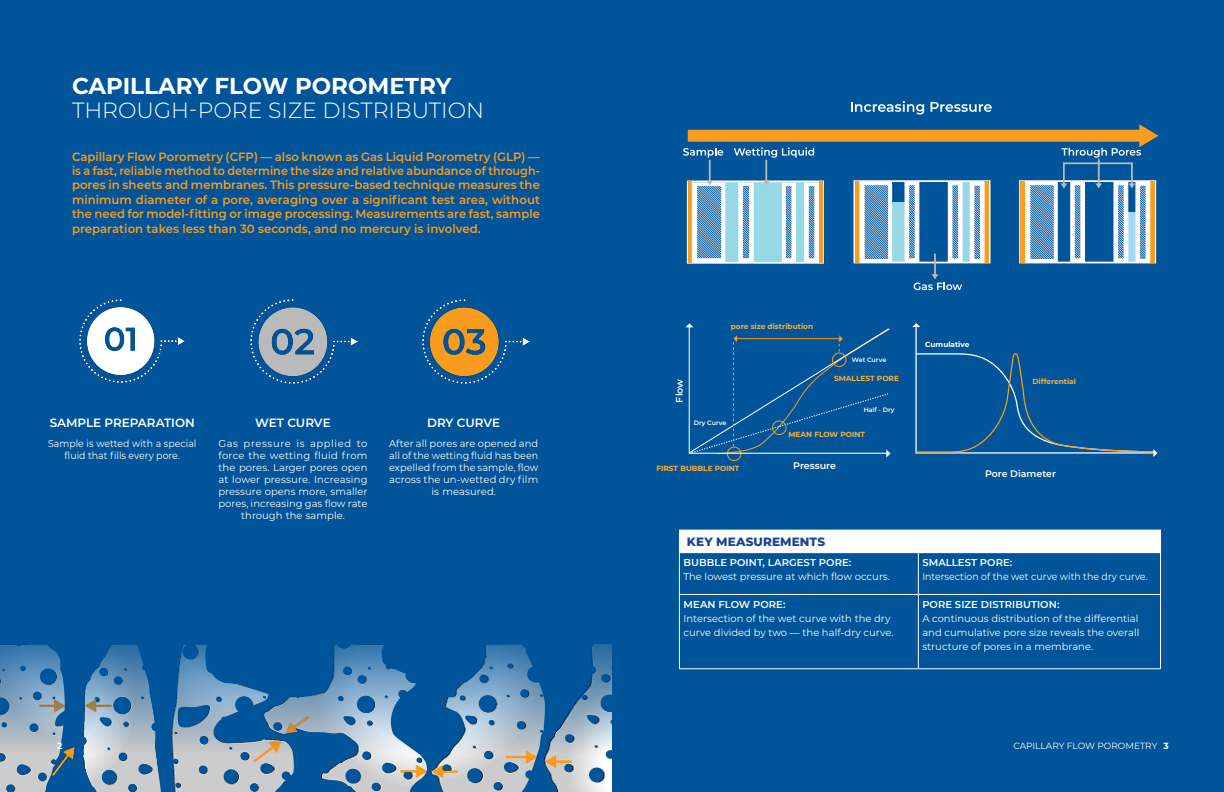
<style>
.page{position:relative;width:1224px;height:792px;background:#fff}
.page>*{position:absolute;margin:0;border:0;box-sizing:border-box;transform-origin:0 0}
.t1{font:700 23px "Montserrat";color:#fff}
.t2{font:300 22px "Montserrat";color:#fff}
.t3{font:600 12px/14.3px "Montserrat";color:#f99b1e;text-align:justify}
.t4{font:600 12px "Montserrat";letter-spacing:-.005em;color:#fff}
.t5{font:800 12px "Montserrat";letter-spacing:.01em;color:#1b468a}
.t6{font:10px/12px "Montserrat";color:#fff;text-align:center}
.t7{font:10px/12px "Montserrat";color:#fff;text-align:center;scale:.94 1}
.t8{font:600 10px "Montserrat";letter-spacing:.005em;color:#fff}
.t9{font:600 9.5px "Montserrat";color:#fff}
.t10{font:600 9.4px "Montserrat";color:#fff}
.t11{font:9px "Montserrat";color:#fff}
.t12{font:700 7.4px "Montserrat";color:#fbb03c}
.t13{font:700 7.3px "Montserrat";color:#fbb03c}
.t14{font:700 7.3px "Montserrat";color:#fff}
.t15{font:600 6.4px "Montserrat";color:#fff}
.s1{font-weight:700}
</style>
<div class="page">
<div style="left:0;top:0;width:634px;height:792px;background:#00549a"></div>
<img style="left:0;top:644px;width:612px;height:148px">
<img style="left:80px;top:299px;width:105px;height:83px">
<img style="left:422px;top:299px;width:107px;height:84px">
<img style="left:251px;top:299px;width:106px;height:84px">
<div style="left:612px;top:0;width:612px;height:792px;background:#00549a"></div>
<svg style="left:683px;top:124px;width:476px;height:166px"></svg>
<svg style="left:851px;top:101px;width:73px;height:14px"></svg>
<svg style="left:931px;top:102px;width:61px;height:10px"></svg>
<div style="left:679px;top:530px;width:482px;height:23px;background:#fff"></div>
<hr style="left:679px;top:553px;width:1px;height:41px;background:#fff">
<hr style="left:918px;top:553px;width:1px;height:41px;background:#fff">
<hr style="left:1160px;top:553px;width:1px;height:41px;background:#fff">
<hr style="left:679px;top:594px;width:239px;height:1px;background:#fff">
<hr style="left:679px;top:595px;width:1px;height:73px;background:#fff">
<hr style="left:918px;top:594px;width:243px;height:1px;background:#fff">
<hr style="left:918px;top:595px;width:1px;height:73px;background:#fff">
<hr style="left:1160px;top:595px;width:1px;height:73px;background:#fff">
<hr style="left:679px;top:668px;width:239px;height:1px;background:#fff">
<hr style="left:918px;top:668px;width:243px;height:1px;background:#fff">
<div style="left:727px;top:447px;width:14px;height:14px;border:1px solid #f99c1f;border-radius:50%"></div>
<svg style="left:685px;top:323px;width:206px;height:135px"></svg>
<svg style="left:912px;top:323px;width:246px;height:134px"></svg>
<h1 class="t1" style="left:72px;top:70px;width:381px">CAPILLARY FLOW POROMETRY</h1>
<h2 class="t2" style="left:72px;top:95px;width:414px">THROUGH-PORE SIZE DISTRIBUTION</h2>
<p class="t3" style="left:72px;top:149px;width:470px">Capillary Flow Porometry (CFP) — also known as Gas Liquid Porometry (GLP) — is a fast, reliable method to determine the size and relative abundance of through&shy;pores in sheets and membranes. This pressure-based technique measures the minimum diameter of a pore, averaging over a significant test area, without the need for model-fitting or image processing. Measurements are fast, sample preparation takes less than 30 seconds, and no mercury is involved.</p>
<p class="t4" style="left:50px;top:414px;width:147px">SAMPLE PREPARATION</p>
<p class="t7" style="left:48px;top:437px;width:159px">Sample is wetted with a special fluid that fills every pore.</p>
<p class="t4" style="left:255px;top:414px;width:77px">WET CURVE</p>
<p class="t6" style="left:218px;top:437px;width:151px">Gas pressure is applied to force the wetting fluid from the pores. Larger pores open at lower pressure. Increasing pressure opens more, smaller pores, increasing gas flow rate through the sample.</p>
<p class="t4" style="left:427px;top:414px;width:74px">DRY CURVE</p>
<p class="t6" style="left:389px;top:437px;width:151px">After all pores are opened and all of the wetting fluid has been expelled from the sample, flow across the un-wetted dry film is measured.</p>
<p class="t9" style="left:673px;top:403px;width:25px;rotate:-90deg">Flow</p>
<p class="t12" style="left:731px;top:321px;width:84px">pore size distribution</p>
<p class="t15" style="left:694px;top:418px;width:34px">Dry Curve</p>
<p class="t15" style="left:852px;top:355px;width:36px">Wet Curve</p>
<p class="t12" style="left:834px;top:373px;width:66px">SMALLEST PORE</p>
<p class="t15" style="left:864px;top:406px;width:32px">Half - Dry</p>
<p class="t12" style="left:789px;top:429px;width:78px">MEAN FLOW POINT</p>
<p class="t12" style="left:656px;top:463px;width:85px">FIRST BUBBLE POINT</p>
<p class="t9" style="left:793px;top:458px;width:44px">Pressure</p>
<p class="t14" style="left:925px;top:339px;width:46px">Cumulative</p>
<p class="t13" style="left:1033px;top:376px;width:45px">Differential</p>
<p class="t10" style="left:985px;top:467px;width:72px">Pore Diameter</p>
<p class="t5" style="left:687px;top:533px;width:140px">KEY MEASUREMENTS</p>
<p class="t8" style="left:683px;top:556px;width:169px">BUBBLE POINT, LARGEST PORE:</p>
<p class="t6" style="left:683px;top:570px;width:208px">The lowest pressure at which flow occurs.</p>
<p class="t8" style="left:683px;top:598px;width:104px">MEAN FLOW PORE:</p>
<p class="t6" style="left:683px;top:611px;width:212px;line-height:14px;text-align:left">Intersection of the wet curve with the dry curve divided by two — the half-dry curve.</p>
<p class="t8" style="left:922px;top:556px;width:92px">SMALLEST PORE:</p>
<p class="t7" style="left:922px;top:570px;width:241px">Intersection of the wet curve with the dry curve.</p>
<p class="t8" style="left:922px;top:598px;width:139px">PORE SIZE DISTRIBUTION:</p>
<p class="t6" style="left:922px;top:611px;width:219px;line-height:14px;text-align:justify">A continuous distribution of the differential and cumulative pore size reveals the overall structure of pores in a membrane.</p>
<p class="t11" style="left:53px;top:739px;width:10px">2<span class="s1">2</span></p>
<p class="t11" style="left:1165px;top:739px;width:7px">3</p>
<p class="t11" style="left:1013px;top:739px;width:157px">CAPILLARY FLOW POROMETRY <span class="s1">3</span></p>
</div>
